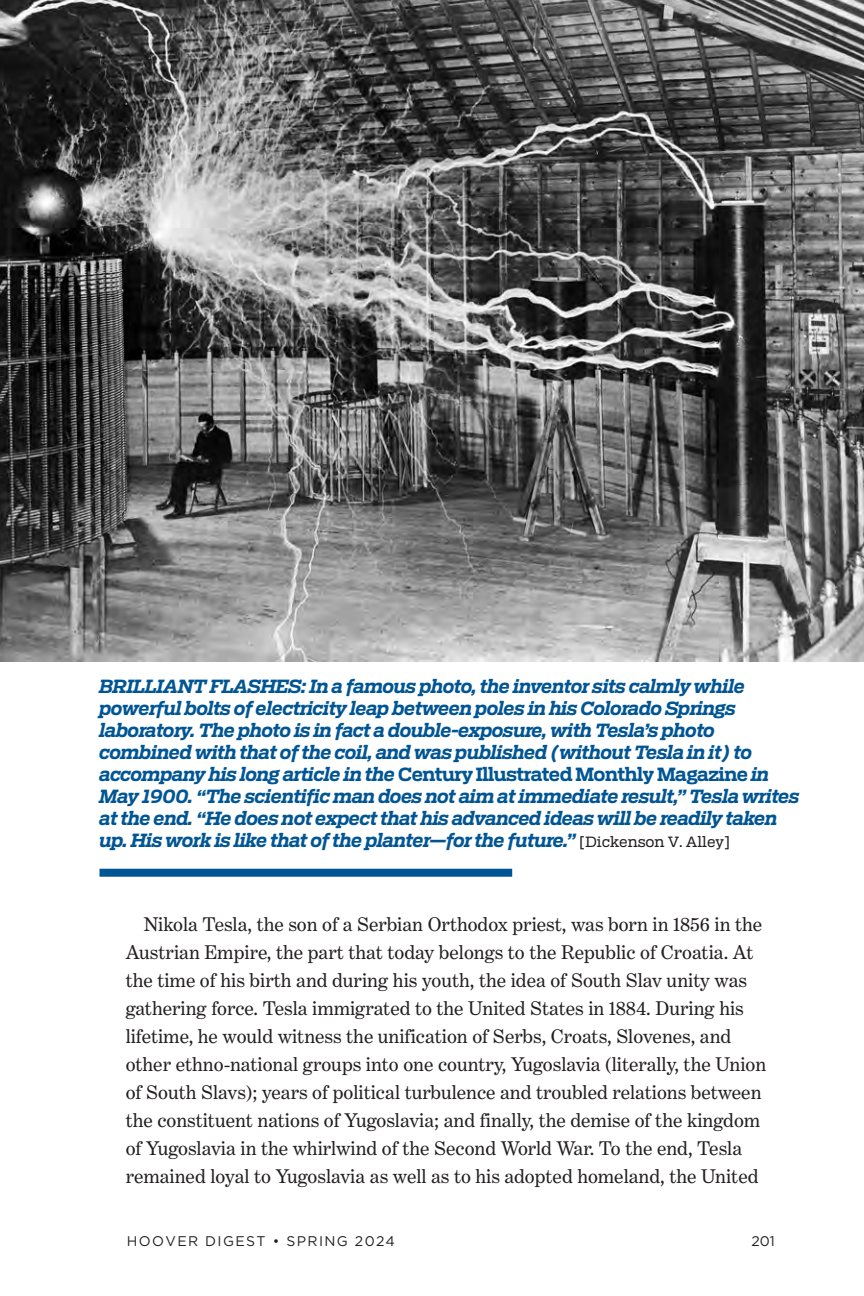
<style>
.page{position:relative;width:864px;height:1296px;background:#fff}
.page>*{position:absolute;margin:0;border:0;box-sizing:border-box;transform-origin:0 0}
.t1{font:20px/28px "Benton Modern Text";color:#231f20}
.t2{font:italic 700 18px/22px "Receiver";letter-spacing:-.025em;color:#005594}
.t3{font:14px "Gotham";letter-spacing:.1em;color:#231f20}
.s1{font-style:normal}
.s2{font-weight:400;font-style:normal;font-size:14px;color:#231f20}
</style>
<div class="page">
<div style="left:100px;top:869px;width:412px;height:8px;background:#005594"></div>
<img style="left:0;top:0;width:864px;height:662px">
<p class="t2" style="left:100px;top:676px;width:702px">BRILLIANT FLASHES: In a famous photo, the inventor sits calmly while powerful bolts of electricity leap between poles in his Colorado Springs laboratory. The photo is in fact a double-exposure, with Tesla’s photo combined with that of the coil, and was published (without Tesla in it) to accompany his long article in the <span class="s1">Century Illustrated Monthly Magazine</span> in May 1900. “The scientific man does not aim at immediate result,” Tesla writes at the end. “He does not expect that his advanced ideas will be readily taken up. His work is like that of the planter—for the future.” <span class="s2">[Dickenson V. Alley]</span></p>
<p class="t1" style="left:126px;top:910px;width:642px;text-indent:18px">Nikola Tesla, the son of a Serbian Orthodox priest, was born in 1856 in the Austrian Empire, the part that today belongs to the Republic of Croatia. At the time of his birth and during his youth, the idea of South Slav unity was gathering force. Tesla immigrated to the United States in 1884. During his lifetime, he would witness the unification of Serbs, Croats, Slovenes, and other ethno-national groups into one country, Yugoslavia (literally, the Union of South Slavs); years of political turbulence and troubled relations between the constituent nations of Yugoslavia; and finally, the demise of the kingdom of Yugoslavia in the whirlwind of the Second World War. To the end, Tesla remained loyal to Yugoslavia as well as to his adopted homeland, the United</p>
<p class="t3" style="left:127px;top:1232px;width:269px">HOOVER DIGEST • Spri ng 2024</p>
<p class="t3" style="left:751px;top:1232px;width:25px">201</p>
</div>
